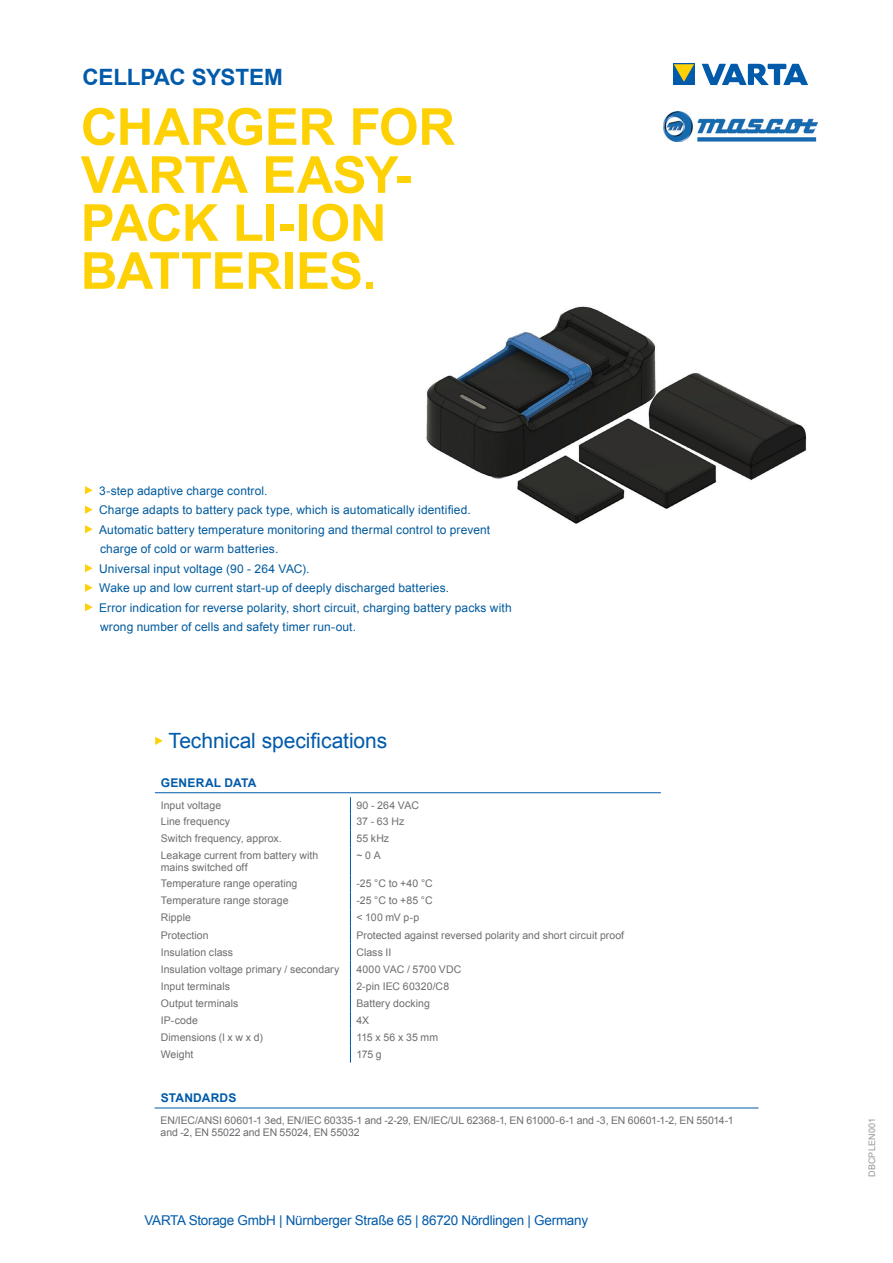
<style>
.page{position:relative;width:893px;height:1263px;background:#fff}
.page>*{position:absolute;margin:0;border:0;box-sizing:border-box;transform-origin:0 0}
.t1{font:700 51px/48px "Arial";letter-spacing:-.015em;color:#fed105}
.t2{font:700 22.5px "Arial";letter-spacing:-.01em;color:#015aaa}
.t3{font:21px "Arial";letter-spacing:-.005em;color:#015aaa}
.t4{font:13.5px "Arial";letter-spacing:-.02em;color:#015aaa}
.t5{font:12px/19.5px "Arial";letter-spacing:.01em;color:#015a9d}
.t6{font:700 12px "Arial";letter-spacing:.015em;color:#015aaa}
.t7{font:10.5px/12px "Arial";letter-spacing:.005em;color:#6c6d70}
.t8{font:9px "Arial";letter-spacing:.02em;color:#939598}
</style>
<div class="page">
<svg style="left:155px;top:737px;width:8px;height:8px"></svg>
<div style="left:673px;top:64px;width:22px;height:21px;background:#015aaa"></div>
<svg style="left:674px;top:64px;width:20px;height:17px"></svg>
<svg style="left:702px;top:64px;width:106px;height:21px"></svg>
<img style="left:426px;top:306px;width:381px;height:218px">
<hr style="left:155px;top:792px;width:195px;height:1px;background:#015aaa">
<hr style="left:350px;top:792px;width:311px;height:1px;background:#015aaa">
<svg style="left:350px;top:797px;width:1px;height:266px"></svg>
<hr style="left:155px;top:1107px;width:252px;height:1px;background:#015aaa">
<hr style="left:407px;top:1107px;width:351px;height:1px;background:#015aaa">
<svg style="left:85px;top:486px;width:7px;height:8px"></svg>
<svg style="left:85px;top:506px;width:7px;height:8px"></svg>
<svg style="left:85px;top:525px;width:7px;height:8px"></svg>
<svg style="left:85px;top:564px;width:7px;height:8px"></svg>
<svg style="left:85px;top:584px;width:7px;height:8px"></svg>
<svg style="left:85px;top:603px;width:7px;height:8px"></svg>
<img style="left:663px;top:111px;width:155px;height:30px">
<h2 class="t2" style="left:82px;top:62px;width:202px">CELLPAC SYSTEM</h2>
<h1 class="t1" style="left:81px;top:104px;width:376px">CHARGER FOR<br>VARTA E ASY-<br>PACK LI-ION<br>BATTERIES.</h1>
<p class="t5" style="left:99px;top:481px;width:414px">3-step adaptive charge control.<br>Charge adapts to battery pack type, which is automatically identified.<br>Automatic battery temperature monitoring and thermal control to prevent charge of cold or warm batteries.<br>Universal input voltage (90 - 264 VAC).<br>Wake up and low current start-up of deeply discharged batteries.<br>Error indication for reverse polarity, short circuit, charging battery packs with wrong number of cells and safety timer run-out.</p>
<h3 class="t3" style="left:168px;top:727px;width:220px">Technical specifications</h3>
<p class="t6" style="left:161px;top:774px;width:97px">GENERAL DATA</p>
<p class="t7" style="left:161px;top:799px;width:62px">Input voltage</p>
<p class="t7" style="left:356px;top:799px;width:64px">90 - 264 VAC</p>
<p class="t7" style="left:161px;top:816px;width:71px">Line frequency</p>
<p class="t7" style="left:356px;top:816px;width:49px">37 - 63 Hz</p>
<p class="t7" style="left:161px;top:833px;width:122px">Switch frequency, approx.</p>
<p class="t7" style="left:356px;top:833px;width:34px">55 kHz</p>
<p class="t7" style="left:161px;top:850px;width:159px">Leakage current from battery with mains switched off</p>
<p class="t7" style="left:356px;top:850px;width:26px">~ 0 A</p>
<p class="t7" style="left:161px;top:878px;width:138px">Temperature range operating</p>
<p class="t7" style="left:356px;top:878px;width:78px">-25 °C to +40 °C</p>
<p class="t7" style="left:161px;top:895px;width:129px">Temperature range storage</p>
<p class="t7" style="left:356px;top:895px;width:78px">-25 °C to +85 °C</p>
<p class="t7" style="left:161px;top:912px;width:32px">Ripple</p>
<p class="t7" style="left:356px;top:912px;width:65px">&lt; 100 mV p-p</p>
<p class="t7" style="left:161px;top:929px;width:49px">Protection</p>
<p class="t7" style="left:356px;top:929px;width:269px">Protected against reversed polarity and short circuit proof</p>
<p class="t7" style="left:161px;top:946px;width:74px">Insulation class</p>
<p class="t7" style="left:356px;top:946px;width:37px">Class II</p>
<p class="t7" style="left:161px;top:963px;width:180px">Insulation voltage primary / secondary</p>
<p class="t7" style="left:356px;top:963px;width:106px">4000 VAC / 5700 VDC</p>
<p class="t7" style="left:161px;top:980px;width:71px">Input terminals</p>
<p class="t7" style="left:356px;top:980px;width:94px">2-pin IEC 60320/C8</p>
<p class="t7" style="left:161px;top:997px;width:79px">Output terminals</p>
<p class="t7" style="left:356px;top:997px;width:75px">Battery docking</p>
<p class="t7" style="left:161px;top:1014px;width:39px">IP-code</p>
<p class="t7" style="left:356px;top:1014px;width:14px">4X</p>
<p class="t7" style="left:161px;top:1031px;width:104px">Dimensions (l x w x d)</p>
<p class="t7" style="left:356px;top:1031px;width:83px">115 x 56 x 35 mm</p>
<p class="t7" style="left:161px;top:1048px;width:34px">Weight</p>
<p class="t7" style="left:356px;top:1048px;width:27px">175 g</p>
<p class="t6" style="left:161px;top:1090px;width:77px">STANDARDS</p>
<p class="t7" style="left:161px;top:1115px;width:575px">EN/IEC/ANSI 60601-1 3ed, EN/IEC 60335-1 and -2-29, EN/IEC/UL 62368-1, EN 61000-6-1 and -3, EN 60601-1-2, EN 55014-1 and -2, EN 55022 and EN 55024, EN 55032</p>
<p class="t4" style="left:145px;top:1212px;width:445px">VARTA Storage GmbH | Nürnberger Straße 65 | 86720 Nördlingen | Germany</p>
<p class="t8" style="left:866px;top:1177px;width:61px;rotate:-90deg">DBCPLEN001</p>
</div>
